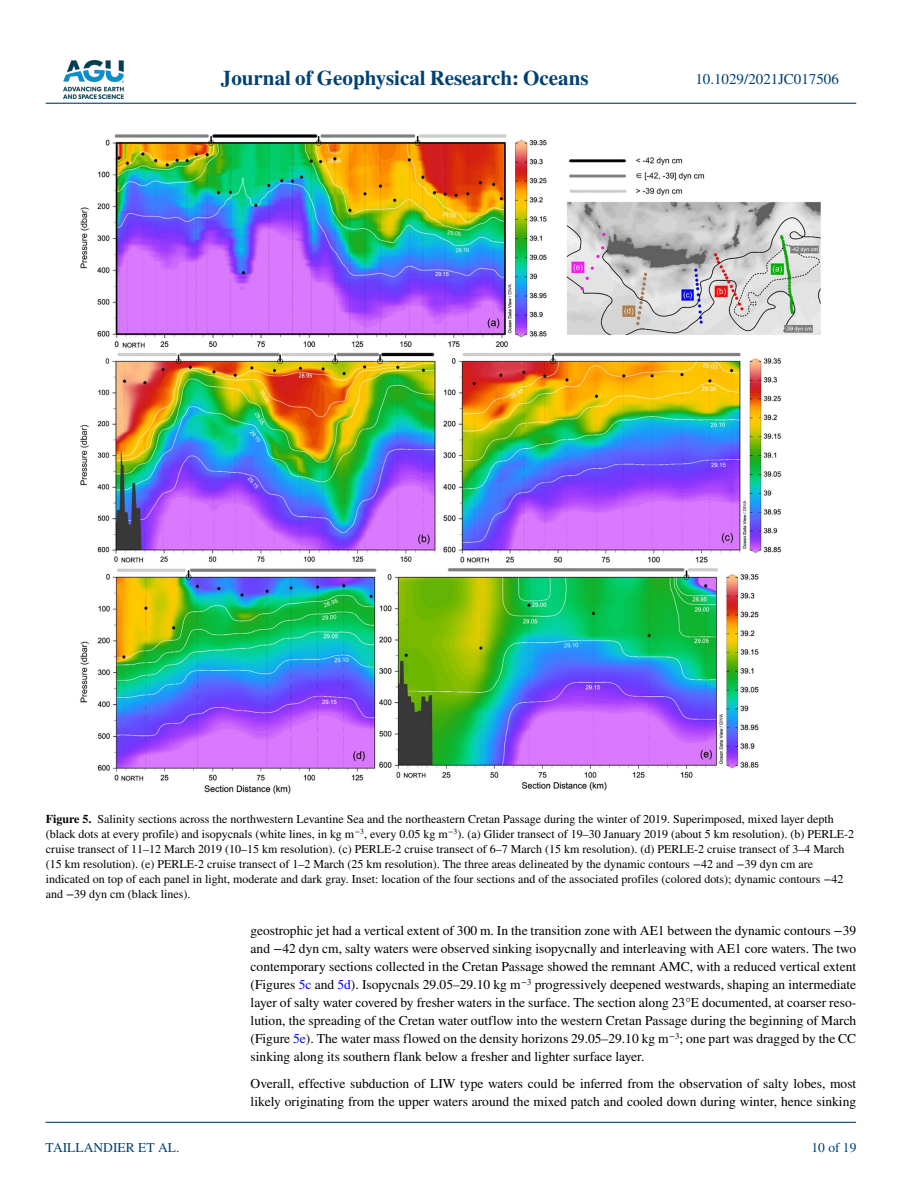
<style>
.page{position:relative;width:902px;height:1183px;background:#fff}
.page>*{position:absolute;margin:0;border:0;box-sizing:border-box;transform-origin:0 0}
.t1{font:700 21px "STIX";color:#004174}
.t2{font:15px "STIX";color:#004174}
.t3{font:13.5px/18px "STIX";color:#000;text-align:justify}
.t4{font:13.5px "STIX";color:#004174}
.t5{font:12px/15px "STIX";color:#000}
.s1{font-weight:700}
.s2{color:#00f}
</style>
<div class="page">
<img style="left:63px;top:60px;width:60px;height:39px">
<hr style="left:46px;top:103px;width:810px;height:1px;background:#004174">
<hr style="left:45px;top:1121px;width:810px;height:1px;background:#004174">
<img style="left:80px;top:134px;width:741px;height:660px">
<h1 class="t1" style="left:221px;top:66px;width:369px">Journal of Geophysical Research: Oceans</h1>
<p class="t2" style="left:695px;top:69px;width:145px">10.1029/2021JC017506</p>
<p class="t5" style="left:46px;top:811px;width:809px"><span class="s1">Figure 5.</span> Salinity sections across the northwestern Levantine Sea and the northeastern Cretan Passage during the winter of 2019. Superimposed, mixed layer depth (black dots at every profile) and isopycnals (white lines, in kg m<sup>−3</sup>, every 0.05 kg m<sup>−3</sup>). (a) Glider transect of 19–30 January 2019 (about 5 km resolution). (b) PERLE-2 cruise transect of 11–12 March 2019 (10–15 km resolution). (c) PERLE-2 cruise transect of 6–7 March (15 km resolution). (d) PERLE-2 cruise transect of 3–4 March (15 km resolution). (e) PERLE-2 cruise transect of 1–2 March (25 km resolution). The three areas delineated by the dynamic contours −42 and −39 dyn cm are indicated on top of each panel in light, moderate and dark gray. Inset: location of the four sections and of the associated profiles (colored dots); dynamic contours −42 and −39 dyn cm (black lines).</p>
<p class="t4" style="left:45px;top:1138px;width:135px">TAILLANDIER ET AL.</p>
<p class="t3" style="left:250px;top:922px;width:607px">geostrophic jet had a vertical extent of 300 m. In the transition zone with AE1 between the dynamic contours −39 and −42 dyn cm, salty waters were observed sinking isopycnally and interleaving with AE1 core waters. The two contemporary sections collected in the Cretan Passage showed the remnant AMC, with a reduced vertical extent (Figures <span class="s2">5c</span> and <span class="s2">5d</span>). Isopycnals 29.05–29.10 kg m<sup>−3</sup> progressively deepened westwards, shaping an intermediate layer of salty water covered by fresher waters in the surface. The section along 23°E documented, at coarser reso&shy;lution, the spreading of the Cretan water outflow into the western Cretan Passage during the beginning of March (Figure <span class="s2">5e</span>). The water mass flowed on the density horizons 29.05–29.10 kg m<sup>−3</sup>; one part was dragged by the CC sinking along its southern flank below a fresher and lighter surface layer.</p>
<p class="t3" style="left:250px;top:1075px;width:607px">Overall, effective subduction of LIW type waters could be inferred from the observation of salty lobes, most likely originating from the upper waters around the mixed patch and cooled down during winter, hence sinking</p>
<p class="t4" style="left:811px;top:1138px;width:46px">10 of 19</p>
</div>
